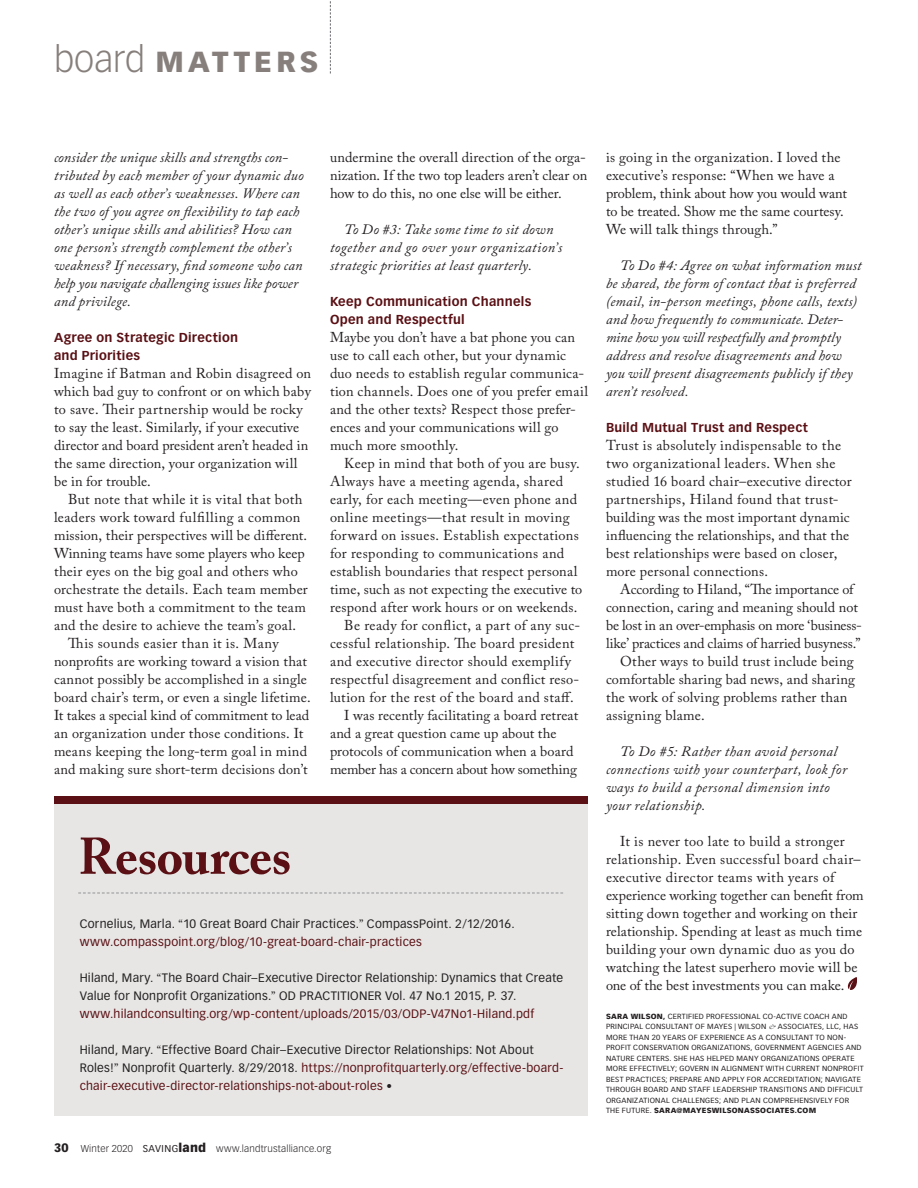
<style>
.page{position:relative;width:918px;height:1188px;background:#fff}
.page>*{position:absolute;margin:0;border:0;box-sizing:border-box;transform-origin:0 0}
.News_Head_2{font:700 51px "Adobe Caslon Pro";letter-spacing:-.015em;color:#5a1014}
.Eyebrow_Lowercase{font:900 28.5px "Vectora LT Std";letter-spacing:.145em;color:#867f7c}
.Main_Body_Indent{font:14.25px/18px "Adobe Caslon Pro";letter-spacing:.015em;color:#231f20}
.Main_Body_Indent-2{font:italic 14.25px/18px "Adobe Caslon Pro";letter-spacing:.015em;color:#231f20}
.Main_Body_Flush{font:14.25px/18px "Adobe Caslon Pro";letter-spacing:.015em;color:#231f20}
.Main_Body_Indent-3{font:14.25px/18px "Adobe Caslon Pro";letter-spacing:-.005em;color:#231f20;text-align:center}
.Main_Body_Indent-4{font:700 12.75px/18px "Vectora LT Std";letter-spacing:.02em;color:#5a1014}
.Body_Sans_75_Bold_Fl{font:12px/18px "Vectora LT Std";letter-spacing:.02em;color:#231f20}
.t1{font:300 9.75px "Vectora LT Std";letter-spacing:.015em;color:#231f20}
.Main_Body_Flush-2{font:7.35px/10.5px "Vectora LT Std";letter-spacing:.035em;color:#231f20}
.s1{font-weight:300;font-size:36px}
.s2{font-family:"Adobe Caslon Pro"}
.s3{color:#5a1014}
.s4{font-size:11.25px}
.s5{font-weight:900;font-size:12px}
.s6{font-weight:400}
.s7{font-weight:900}
.s8{font-family:"Garamond";font-style:italic}
</style>
<div class="page">
<hr style="left:917px;top:162px;width:1px;height:1026px;background:#d2cecd">
<svg style="left:847px;top:977px;width:10px;height:13px"></svg>
<svg style="left:330px;top:1px;width:1px;height:73px"></svg>
<div style="left:54px;top:796px;width:534px;height:320px;background:#e7e6e5"></div>
<svg style="left:78px;top:893px;width:485px;height:1px"></svg>
<div style="left:54px;top:796px;width:534px;height:8px;background:#5a1014"></div>
<p class="Eyebrow_Lowercase" style="left:54px;top:44px;width:266px"><span class="s1">board</span> MATTERS</p>
<p class="Main_Body_Indent-2" style="left:54px;top:148px;width:251px">consider the unique skills and strengths con&shy;tributed by each member of your dynamic duo as well as each other’s weaknesses. Where can the two of you agree on flexibility to tap each other’s unique skills and abilities? How can one person’s strength complement the other’s weakness? If necessary, find someone who can help you navigate challenging issues like power and privilege.</p>
<p class="Main_Body_Indent-4" style="left:54px;top:328px;width:186px">Agree on Strategic Direction and Priorities</p>
<p class="Main_Body_Flush" style="left:54px;top:364px;width:259px">Imagine if Batman and Robin disagreed on which bad guy to confront or on which baby to save. Their partnership would be rocky to say the least. Similarly, if your executive director and board president aren’t headed in the same direction, your organization will be in for trouble.</p>
<p class="Main_Body_Indent" style="left:54px;top:490px;width:255px;text-indent:14px">But note that while it is vital that both leaders work toward fulfilling a common mission, their perspectives will be different.<br>Winning teams have some players who keep their eyes on the big goal and others who orchestrate the details. Each team member must have both a commitment to the team and the desire to achieve the team’s goal.</p>
<p class="Main_Body_Indent" style="left:54px;top:634px;width:258px;text-indent:14px">This sounds easier than it is. Many nonprofits are working toward a vision that cannot possibly be accomplished in a single board chair’s term, or even a single lifetime.<br>It takes a special kind of commitment to lead an organization under those conditions. It means keeping the long-term goal in mind and making sure short-term decisions don’t</p>
<p class="Main_Body_Indent" style="left:330px;top:148px;width:259px;text-align:justify">undermine the overall direction of the orga&shy;nization. If the two top leaders aren’t clear on how to do this, no one else will be either.</p>
<p class="Main_Body_Indent-2" style="left:330px;top:220px;width:234px;text-indent:14px">To Do #3: Take some time to sit down together and go over your organization’s strategic priorities at least quarterly.</p>
<p class="Main_Body_Indent-4" style="left:330px;top:292px;width:203px">Keep Communication Channels<br>Open and Respectful</p>
<p class="Main_Body_Flush" style="left:330px;top:328px;width:260px">Maybe you don’t have a bat phone you can use to call each other, but your dynamic duo needs to establish regular communica&shy;tion channels. Does one of you prefer email and the other texts? Respect those prefer&shy;ences and your communications will go much more smoothly.</p>
<p class="Main_Body_Indent" style="left:330px;top:454px;width:254px;text-indent:14px">Keep in mind that both of you are busy.<br>Always have a meeting agenda, shared early, for each meeting—even phone and online meetings—that result in moving forward on issues. Establish expectations for responding to communications and establish boundaries that respect personal time, such as not expecting the executive to respond after work hours or on weekends.</p>
<p class="Main_Body_Indent" style="left:330px;top:616px;width:252px;text-indent:14px">Be ready for conflict, a part of any suc&shy;cessful relationship. The board president and executive director should exemplify respectful disagreement and conflict reso&shy;lution for the rest of the board and staff.</p>
<p class="Main_Body_Indent" style="left:330px;top:706px;width:250px;text-indent:14px">I was recently facilitating a board retreat and a great question came up about the protocols of communication when a board member has a concern about how something</p>
<p class="News_Head_2" style="left:78px;top:826px;width:215px">Resources</p>
<p class="Body_Sans_75_Bold_Fl" style="left:80px;top:915px;width:437px">Cornelius, Marla. <span class="s2">“</span>10 Great Board Chair Practices.<span class="s2">”</span> CompassPoint. 2/12/2016. <span class="s3">www.compasspoint.org/blog/10-great-board-chair-practices</span></p>
<p class="Body_Sans_75_Bold_Fl" style="left:80px;top:969px;width:485px">Hiland, Mary. <span class="s2">“</span>The Board Chair–Executive Director Relationship: Dynamics that Create<br>Value for Nonprofit Organizations.<span class="s2">”</span> OD PRACTITIONER Vol. 47 No.1 2015, P. 37. <span class="s3">www.hilandconsulting.org/wp-content/uploads/2015/03/ODP-V47No1-Hiland.pdf</span></p>
<p class="Body_Sans_75_Bold_Fl" style="left:80px;top:1041px;width:485px">Hiland, Mary. <span class="s2">“</span>Effective Board Chair–Executive Director Relationships: Not About<br>Roles!<span class="s2">”</span> Nonprofit Quarterly. 8/29/2018. <span class="s3">https://nonprofitquarterly.org/effective-board&shy;chair-executive-director-relationships-not-about-roles</span> <span class="s4">•</span></p>
<p class="t1" style="left:54px;top:1143px;width:279px"><span class="s5">30</span> Winter 2020 <span class="s6">SAVING</span><span class="s5">land</span> www.landtrustalliance.org</p>
<p class="Main_Body_Indent" style="left:606px;top:148px;width:243px">is going in the organization. I loved the executive’s response: “When we have a problem, think about how you would want to be treated. Show me the same courtesy.<br>We will talk things through.”</p>
<p class="Main_Body_Indent-2" style="left:606px;top:256px;width:257px;text-indent:14px">To Do #4: Agree on what information must be shared, the form of contact that is preferred (email, in-person meetings, phone calls, texts) and how frequently to communicate. Deter&shy;mine how you will respectfully and promptly address and resolve disagreements and how you will present disagreements publicly if they aren’t resolved.</p>
<p class="Main_Body_Indent-4" style="left:606px;top:418px;width:204px">Build Mutual Trust and Respect</p>
<p class="Main_Body_Flush" style="left:606px;top:436px;width:247px">Trust is absolutely indispensable to the two organizational leaders. When she studied 16 board chair–executive director partnerships, Hiland found that trust&shy;building was the most important dynamic influencing the relationships, and that the best relationships were based on closer, more personal connections.</p>
<p class="Main_Body_Indent-3" style="left:606px;top:580px;width:258px">According to Hiland, “The importance of connection, caring and meaning should not be lost in an over-emphasis on more ‘business&shy;like’ practices and claims of harried busyness.”</p>
<p class="Main_Body_Indent" style="left:606px;top:652px;width:251px;text-indent:14px">Other ways to build trust include being comfortable sharing bad news, and sharing the work of solving problems rather than assigning blame.</p>
<p class="Main_Body_Indent-2" style="left:606px;top:742px;width:243px;text-indent:14px">To Do #5: Rather than avoid personal connections with your counterpart, look for ways to build a personal dimension into your relationship.</p>
<p class="Main_Body_Indent" style="left:606px;top:832px;width:259px;text-indent:14px">It is never too late to build a stronger relationship. Even successful board chair– executive director teams with years of experience working together can benefit from sitting down together and working on their relationship. Spending at least as much time building your own dynamic duo as you do watching the latest superhero movie will be one of the best investments you can make.</p>
<p class="Main_Body_Flush-2" style="left:606px;top:1011px;width:259px"><span class="s7">SARA WILSON,</span> CERTIFIED PROFESSIONAL CO-ACTIVE COACH AND PRINCIPAL CONSULTANT OF MAYES | WILSON <span class="s8">&amp;</span> ASSOCIATES, LLC, HAS MORE THAN 20 YEARS OF EXPERIENCE AS A CONSULTANT TO NON-PROFIT CONSERVATION ORGANIZATIONS, GOVERNMENT AGENCIES AND NATURE CENTERS. SHE HAS HELPED MANY ORGANIZATIONS OPERATE MORE EFFECTIVELY; GOVERN IN ALIGNMENT WITH CURRENT NONPROFIT BEST PRACTICES; PREPARE AND APPLY FOR ACCREDITATION; NAVIGATE THROUGH BOARD AND STAFF LEADERSHIP TRANSITIONS AND DIFFICULT ORGANIZATIONAL CHALLENGES; AND PLAN COMPREHENSIVELY FOR THE FUTURE. <span class="s7">SARA@MAYESWILSONASSOCIATES.COM</span></p>
</div>
